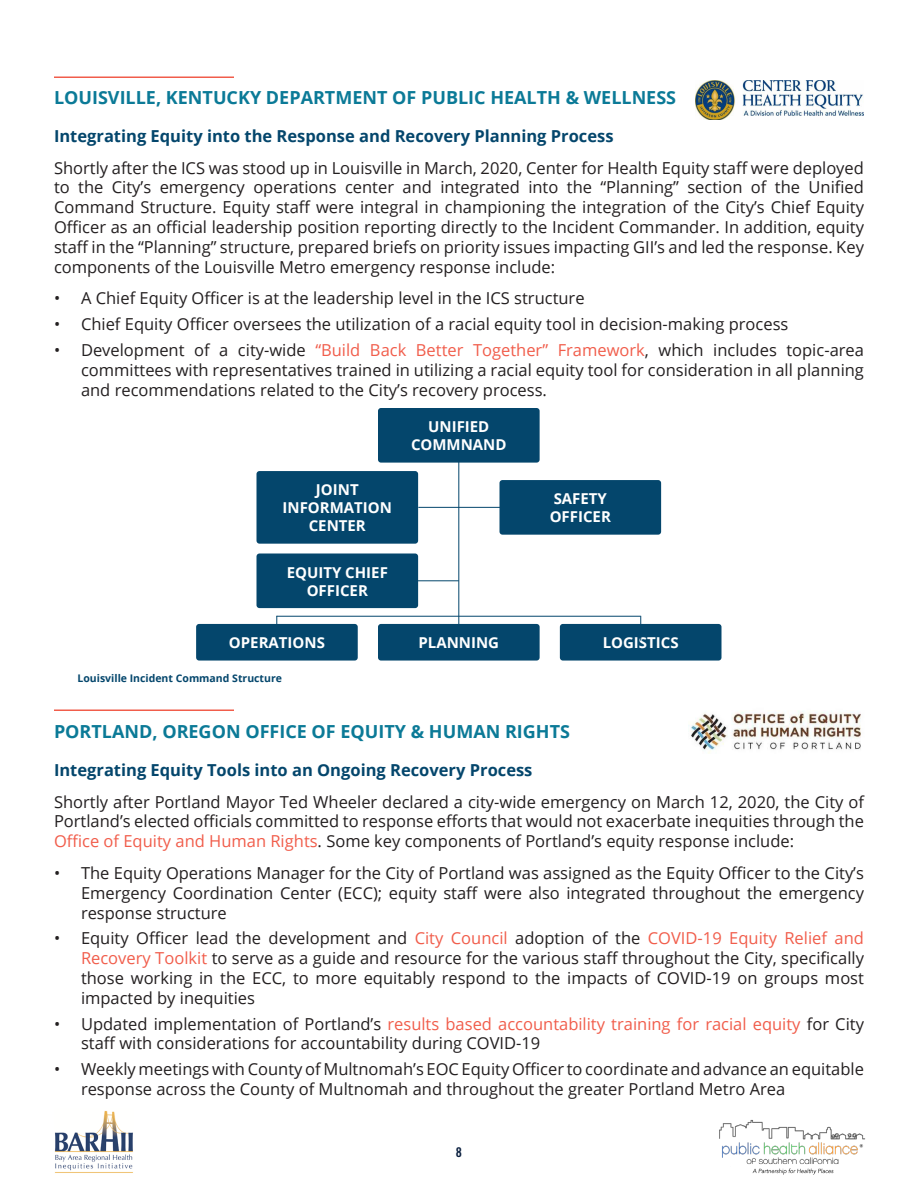
<style>
.page{position:relative;width:918px;height:1188px;background:#fff}
.page>*{position:absolute;margin:0;border:0;box-sizing:border-box;transform-origin:0 0}
.Header_03{font:700 18px "Open Sans";color:#0b7a97}
.t1{font:16.5px/19.8px "Open Sans";color:#231f20;text-align:justify}
.Header_05{font:700 16.5px "Open Sans";color:#04466c}
.t2{font:700 15px/18px "Open Sans";color:#fff;text-align:center}
.t3{font:500 12px "Oswald";color:#091e3e}
.t4{font:700 10.5px "Open Sans";color:#04466c}
.s1{color:#f15d4b}
</style>
<div class="page">
<img style="left:719px;top:1119px;width:147px;height:56px">
<img style="left:55px;top:1110px;width:78px;height:63px">
<hr style="left:458px;top:429px;width:1px;height:221px;background:#04466c">
<div style="left:257px;top:471px;width:161px;height:73px;background:#04466c;border-radius:3px"></div>
<div style="left:257px;top:554px;width:161px;height:54px;background:#04466c;border-radius:3px"></div>
<div style="left:500px;top:480px;width:161px;height:55px;background:#04466c;border-radius:3px"></div>
<div style="left:378px;top:408px;width:162px;height:55px;background:#04466c;border-radius:3px"></div>
<div style="left:196px;top:624px;width:162px;height:37px;background:#04466c;border-radius:3px"></div>
<div style="left:378px;top:624px;width:162px;height:37px;background:#04466c;border-radius:3px"></div>
<div style="left:560px;top:624px;width:162px;height:37px;background:#04466c;border-radius:3px"></div>
<hr style="left:277px;top:616px;width:364px;height:1px;background:#04466c">
<hr style="left:418px;top:507px;width:84px;height:1px;background:#04466c">
<hr style="left:375px;top:580px;width:84px;height:1px;background:#04466c">
<hr style="left:54px;top:76px;width:180px;height:2px;background:#f15d4b">
<hr style="left:54px;top:710px;width:180px;height:1px;background:#f15d4b">
<img style="left:695px;top:81px;width:168px;height:39px">
<img style="left:688px;top:710px;width:173px;height:44px">
<p class="Header_03" style="left:54px;top:85px;width:624px">LOUISVILLE, KENTUCKY DEPARTMENT OF PUBLIC HEALTH &amp; WELLNESS</p>
<p class="Header_05" style="left:54px;top:124px;width:561px">Integrating Equity into the Response and Recovery Planning Process</p>
<p class="t1" style="left:54px;top:157px;width:812px">Shortly after the ICS was stood up in Louisville in March, 2020, Center for Health Equity staff were deployed to the City’s emergency operations center and integrated into the “Planning” section of the Unified Command Structure. Equity staff were integral in championing the integration of the City’s Chief Equity Officer as an official leadership position reporting directly to the Incident Commander. In addition, equity staff in the “Planning” structure, prepared briefs on priority issues impacting GII’s and led the response. Key components of the Louisville Metro emergency response include:</p>
<p class="t1" style="left:54px;top:288px;width:532px">• A Chief Equity Officer is at the leadership level in the ICS structure</p>
<p class="t1" style="left:54px;top:314px;width:736px">• Chief Equity Officer oversees the utilization of a racial equity tool in decision-making process</p>
<p class="t1" style="left:81px;top:340px;width:785px;text-indent:-27px">• Development of a city-wide <span class="s1">“Build Back Better Together” Framework</span>, which includes topic-area committees with representatives trained in utilizing a racial equity tool for consideration in all planning and recommendations related to the City’s recovery process.</p>
<p class="t2" style="left:283px;top:480px;width:111px">JOINT<br>INFORMATION<br>CENTER</p>
<p class="t2" style="left:287px;top:563px;width:103px">EQUITY CHIEF<br>OFFICER</p>
<p class="t2" style="left:411px;top:417px;width:97px">UNIFIED<br>COMMNAND</p>
<p class="t2" style="left:554px;top:489px;width:55px">SAFETY</p>
<p class="t2" style="left:550px;top:507px;width:63px">OFFICER</p>
<p class="t2" style="left:229px;top:633px;width:98px">OPERATIONS</p>
<p class="t2" style="left:418px;top:633px;width:82px">PLANNING</p>
<p class="t2" style="left:603px;top:633px;width:77px">LOGISTICS</p>
<p class="t4" style="left:78px;top:671px;width:206px">Louisville Incident Command Structure</p>
<p class="Header_03" style="left:54px;top:719px;width:518px">PORTLAND, OREGON OFFICE OF EQUITY &amp; HUMAN RIGHTS</p>
<p class="Header_05" style="left:54px;top:758px;width:480px">Integrating Equity Tools into an Ongoing Recovery Process</p>
<p class="t1" style="left:54px;top:791px;width:812px">Shortly after Portland Mayor Ted Wheeler declared a city-wide emergency on March 12, 2020, the City of Portland’s elected officials committed to response efforts that would not exacerbate inequities through the <span class="s1">Office of Equity and Human Rights</span>. Some key components of Portland’s equity response include:</p>
<p class="t1" style="left:81px;top:863px;width:785px;text-indent:-27px">• The Equity Operations Manager for the City of Portland was assigned as the Equity Officer to the City’s Emergency Coordination Center (ECC); equity staff were also integrated throughout the emergency response structure</p>
<p class="t1" style="left:81px;top:928px;width:785px;text-indent:-27px">• Equity Officer lead the development and <span class="s1">City Council</span> adoption of the <span class="s1">COVID-19 Equity Relief and Recovery Toolkit</span> to serve as a guide and resource for the various staff throughout the City, specifically those working in the ECC, to more equitably respond to the impacts of COVID-19 on groups most impacted by inequities</p>
<p class="t1" style="left:81px;top:1013px;width:785px;text-indent:-27px">• Updated implementation of Portland’s <span class="s1">results based accountability training for racial equity</span> for City staff with considerations for accountability during COVID-19</p>
<p class="t1" style="left:81px;top:1059px;width:785px;text-indent:-27px">• Weekly meetings with County of Multnomah’s EOC Equity Officer to coordinate and advance an equitable response across the County of Multnomah and throughout the greater Portland Metro Area</p>
<p class="t3" style="left:456px;top:1146px;width:8px">8</p>
</div>
